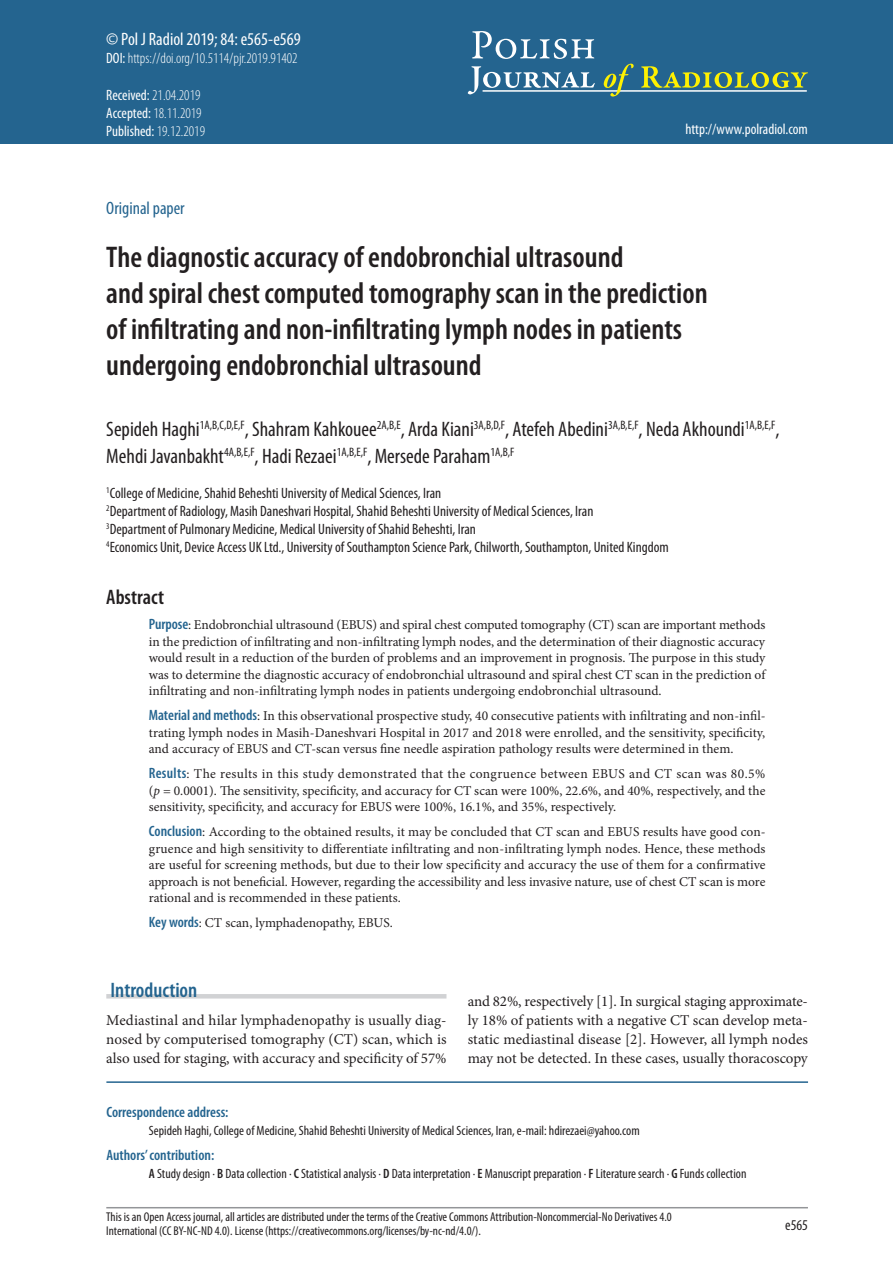
<style>
.page{position:relative;width:893px;height:1263px;background:#fff}
.page>*{position:absolute;margin:0;border:0;box-sizing:border-box;transform-origin:0 0}
.t1{font:600 condensed 30px/36px "Myriad Pro";color:#231f20}
.t2{font:condensed 21px/27px "Myriad Pro";color:#231f20}
.t3{font:600 condensed 21px "Myriad Pro";color:#24648f}
.t4{font:600 condensed 21px "Myriad Pro";color:#231f20}
.t5{font:condensed 18px "Myriad Pro";color:#fff}
.t6{font:condensed 18px "Myriad Pro";color:#24648f}
.t7{font:15px/18.8px "Minion Pro";letter-spacing:-.005em;color:#231f20;text-align:justify}
.t8{font:condensed 15px/18px "Myriad Pro";color:#231f20}
.t9{font:300 condensed 15px/18px "Myriad Pro";color:#fff}
.t10{font:600 condensed 15px "Myriad Pro";color:#24648f}
.t11{font:condensed 15px "Myriad Pro";color:#fff}
.t12{font:13.5px/16.5px "Minion Pro";color:#231f20;text-align:justify}
.t13{font:condensed 13.5px "Myriad Pro";color:#231f20}
.t14{font:condensed 12.75px/14.2px "Myriad Pro";color:#231f20}
.s1{font-weight:400}
.s2{font-family:"Myriad Pro";font-weight:600;font-stretch:condensed;font-size:15px;color:#24648f}
.s3{font-style:italic}
.s4{font-weight:600}
</style>
<div class="page">
<hr style="left:106px;top:1207px;width:702px;height:1px;background:#939598">
<div style="left:0;top:0;width:893px;height:144px;background:#24648f"></div>
<svg style="left:472px;top:31px;width:122px;height:28px"></svg>
<svg style="left:468px;top:66px;width:127px;height:28px"></svg>
<hr style="left:483px;top:90px;width:324px;height:2px;background:#fff">
<svg style="left:604px;top:64px;width:30px;height:33px"></svg>
<svg style="left:641px;top:66px;width:167px;height:22px"></svg>
<hr style="left:106px;top:1081px;width:702px;height:2px;background:#24648f">
<hr style="left:106px;top:994px;width:340px;height:4px;background:#d1d2d4">
<h3 class="t5" style="left:106px;top:28px;width:196px">© Pol J Radiol 2019; 84: e565-e569</h3>
<p class="t9" style="left:106px;top:48px;width:193px"><span class="s1">DOI:</span> https://doi.org/10.5114/pjr.2019.91402</p>
<p class="t9" style="left:106px;top:86px;width:100px"><span class="s1">Received:</span> 21.04.2019<br><span class="s1">Accepted:</span> 18.11.2019<br><span class="s1">Published:</span> 19.12.2019</p>
<p class="t11" style="left:685px;top:120px;width:124px">http://www.polradiol.com</p>
<h3 class="t6" style="left:106px;top:197px;width:80px">Original paper</h3>
<h1 class="t1" style="left:106px;top:238px;width:603px">The diagnostic accuracy of endobronchial ultrasound<br>and spiral chest computed tomography scan in the prediction of infiltrating and non-infiltrating lymph nodes in patients undergoing endobronchial ultrasound</h1>
<h2 class="t2" style="left:106px;top:415px;width:675px">Sepideh Haghi<sup>1A,B,C,D,E,F</sup>, Shahram Kahkouee<sup>2A,B,E</sup>, Arda Kiani<sup>3A,B,D,F</sup>, Atefeh Abedini<sup>3A,B,E,F</sup>, Neda Akhoundi<sup>1A,B,E,F</sup>,<br>Mehdi Javanbakht<sup>4A,B,E,F</sup>, Hadi Rezaei<sup>1A,B,E,F</sup>, Mersede Paraham<sup>1A,B,F</sup></h2>
<p class="t8" style="left:106px;top:483px;width:564px"><sup>1</sup>College of Medicine, Shahid Beheshti University of Medical Sciences, Iran<br><sup>2</sup>Department of Radiology, Masih Daneshvari Hospital, Shahid Beheshti University of Medical Sciences, Iran<br><sup>3</sup>Department of Pulmonary Medicine, Medical University of Shahid Beheshti, Iran<br><sup>4</sup>Economics Unit, Device Access UK Ltd., University of Southampton Science Park, Chilworth, Southampton, United Kingdom</p>
<h2 class="t4" style="left:106px;top:584px;width:59px">Abstract</h2>
<p class="t12" style="left:149px;top:617px;width:618px"><span class="s2">Purpose</span>: Endobronchial ultrasound (EBUS) and spiral chest computed tomography (CT) scan are important methods in the prediction of infiltrating and non-infiltrating lymph nodes, and the determination of their diagnostic accuracy would result in a reduction of the burden of problems and an improvement in prognosis. The purpose in this study was to determine the diagnostic accuracy of endobronchial ultrasound and spiral chest CT scan in the prediction of infiltrating and non-infiltrating lymph nodes in patients undergoing endobronchial ultrasound.</p>
<p class="t12" style="left:149px;top:708px;width:618px"><span class="s2">Material and methods</span>: In this observational prospective study, 40 consecutive patients with infiltrating and non-infil&shy;trating lymph nodes in Masih-Daneshvari Hospital in 2017 and 2018 were enrolled, and the sensitivity, specificity, and accuracy of EBUS and CT-scan versus fine needle aspiration pathology results were determined in them.</p>
<p class="t12" style="left:149px;top:766px;width:618px"><span class="s2">Results</span>: The results in this study demonstrated that the congruence between EBUS and CT scan was 80.5% (<span class="s3">p</span> = 0.0001). The sensitivity, specificity, and accuracy for CT scan were 100%, 22.6%, and 40%, respectively, and the sensitivity, specificity, and accuracy for EBUS were 100%, 16.1%, and 35%, respectively.</p>
<p class="t12" style="left:149px;top:824px;width:618px"><span class="s2">Conclusion</span>: According to the obtained results, it may be concluded that CT scan and EBUS results have good con&shy;gruence and high sensitivity to differentiate infiltrating and non-infiltrating lymph nodes. Hence, these methods are useful for screening methods, but due to their low specificity and accuracy the use of them for a confirmative approach is not beneficial. However, regarding the accessibility and less invasive nature, use of chest CT scan is more rational and is recommended in these patients.</p>
<p class="t12" style="left:149px;top:915px;width:246px"><span class="s2">Key words</span>: CT scan, lymphadenopathy, EBUS.</p>
<h2 class="t3" style="left:111px;top:977px;width:88px">Introduction</h2>
<p class="t7" style="left:106px;top:1011px;width:342px">Mediastinal and hilar lymphadenopathy is usually diag&shy;nosed by computerised tomography (CT) scan, which is also used for staging, with accuracy and specificity of 57%</p>
<p class="t7" style="left:468px;top:992px;width:342px;text-align:left">and 82%, respectively [1]. In surgical staging approximate&shy;ly 18% of patients with a negative CT scan develop meta&shy;static mediastinal disease [2]. However, all lymph nodes may not be detected. In these cases, usually thoracoscopy</p>
<p class="t10" style="left:106px;top:1103px;width:124px">Correspondence address:</p>
<p class="t13" style="left:149px;top:1122px;width:492px">Sepideh Haghi, College of Medicine, Shahid Beheshti University of Medical Sciences, Iran, e-mail: hdirezaei@yahoo.com</p>
<p class="t10" style="left:106px;top:1146px;width:109px">Authors’ contribution:</p>
<p class="t13" style="left:149px;top:1165px;width:599px"><span class="s4">A</span> Study design ∙ <span class="s4">B</span> Data collection ∙ <span class="s4">C</span> Statistical analysis ∙ <span class="s4">D</span> Data interpretation ∙ <span class="s4">E</span> Manuscript preparation ∙ <span class="s4">F</span> Literature search ∙ <span class="s4">G</span> Funds collection</p>
<p class="t14" style="left:106px;top:1209px;width:567px">This is an Open Access journal, all articles are distributed under the terms of the Creative Commons Attribution-Noncommercial-No Derivatives 4.0<br>International (CC BY-NC-ND 4.0). License (https://creativecommons.org/licenses/by-nc-nd/4.0/).</p>
<p class="t8" style="left:785px;top:1216px;width:24px">e565</p>
</div>
